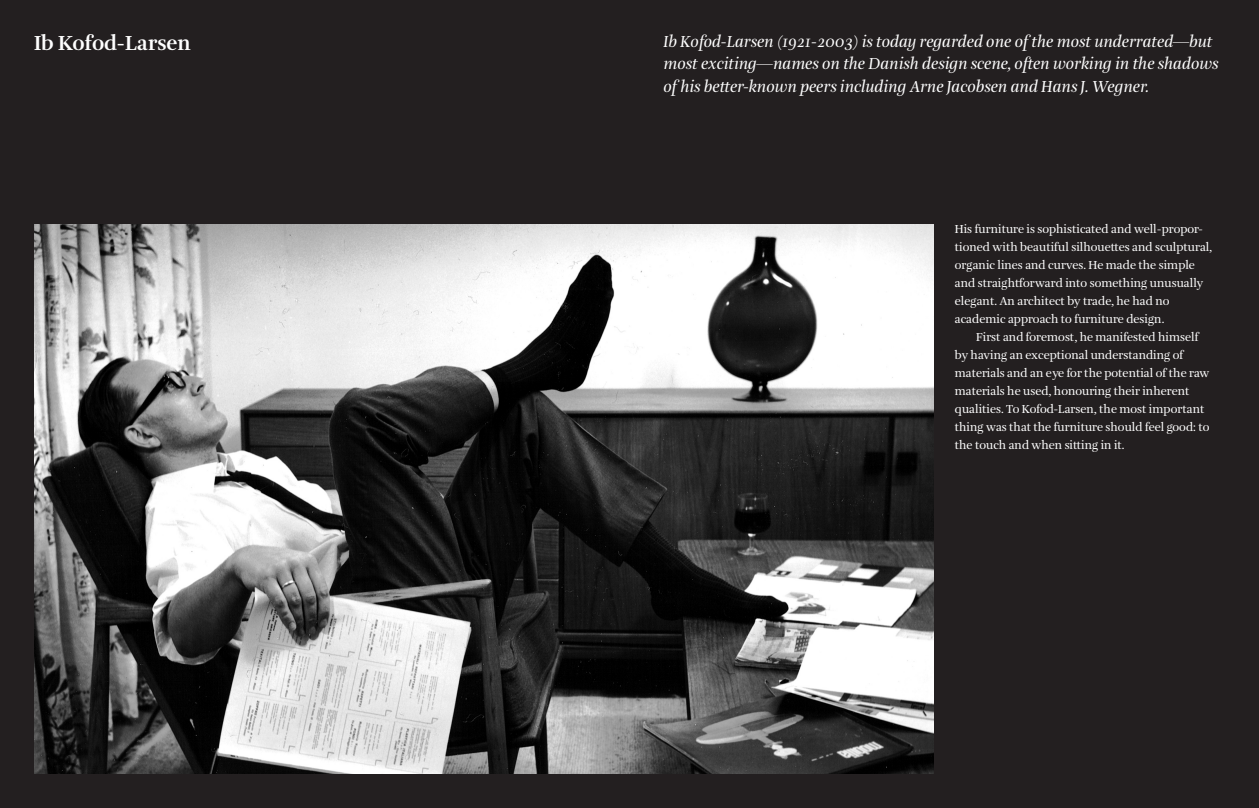
<style>
.page{position:relative;width:1259px;height:808px;background:#231f20}
.page>*{position:absolute;margin:0;border:0;box-sizing:border-box;transform-origin:0 0}
.Body_1{font:700 21px "Amalia Pro";color:#fff}
.Body_1-2{font:italic 16.5px/22.5px "Amalia Pro";color:#fff}
.Body_New{font:12px/18px "Amalia Pro";color:#fff}
</style>
<div class="page">
<img style="left:35px;top:224px;width:898px;height:550px">
<p class="Body_1" style="left:34px;top:30px;width:158px">Ib Kofod-Larsen</p>
<p class="Body_1-2" style="left:663px;top:30px;width:556px">Ib Kofod-Larsen (1921-2003) is today regarded one of the most underrated—but most exciting—names on the Danish design scene, often working in the shadows of his better-known peers including Arne Jacobsen and Hans J. Wegner.</p>
<p class="Body_New" style="left:955px;top:221px;width:259px">His furniture is sophisticated and well-propor&shy;tioned with beautiful silhouettes and sculptural, organic lines and curves. He made the simple and straightforward into something unusually elegant. An architect by trade, he had no academic approach to furniture design.</p>
<p class="Body_New" style="left:955px;top:329px;width:256px;text-indent:21px">First and foremost, he manifested himself by having an exceptional understanding of materials and an eye for the potential of the raw materials he used, honouring their inherent qualities. To Kofod-Larsen, the most important thing was that the furniture should feel good: to the touch and when sitting in it.</p>
</div>
